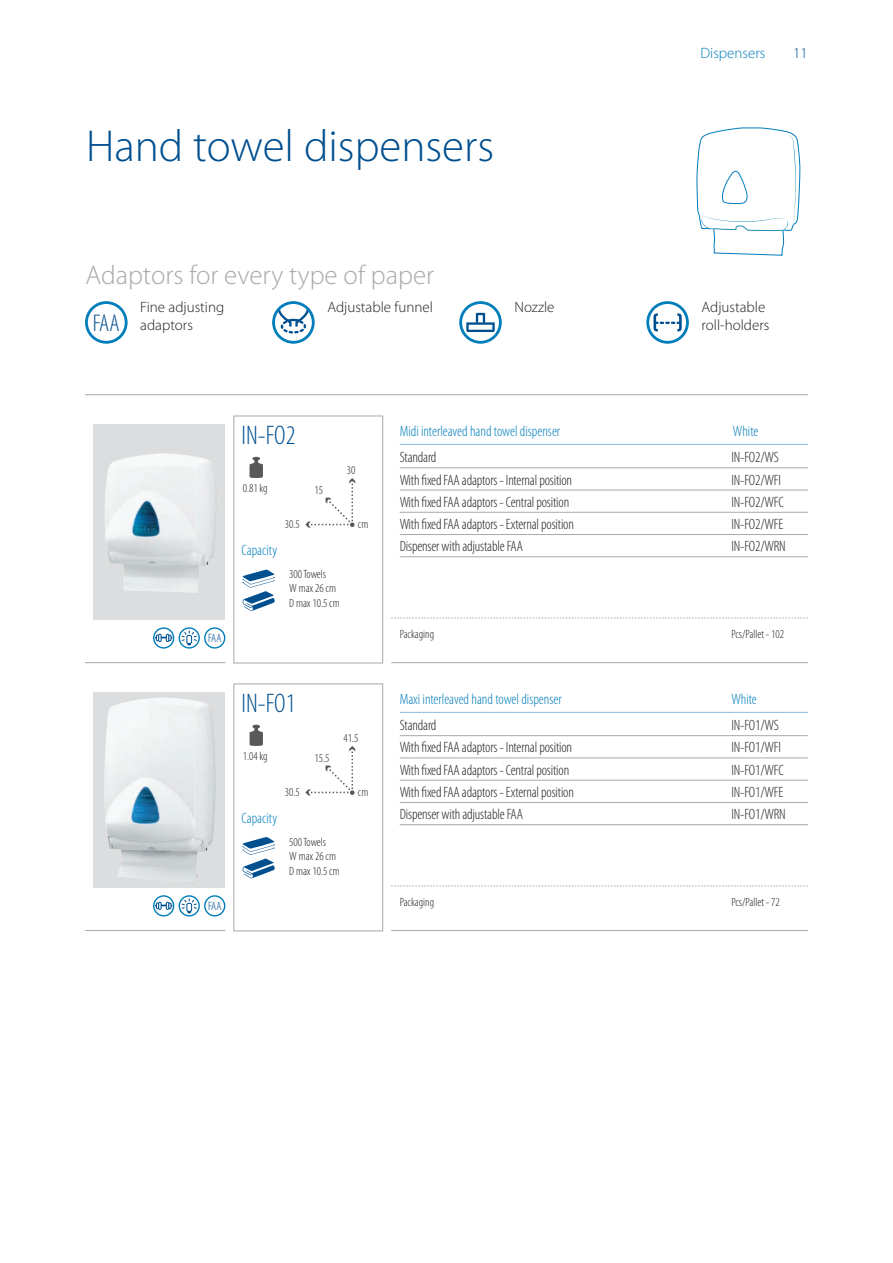
<style>
.page{position:relative;width:893px;height:1263px;background:#fff}
.page>*{position:absolute;margin:0;border:0;box-sizing:border-box;transform-origin:0 0}
.t1{font:300 45px "Myriad Pro";color:#004f8f}
.t2{font:300 27px "Myriad Pro";color:#a8a9ad}
.t3{font:300 condensed 27px "Myriad Pro";color:#004f8f}
.t4{font:300 condensed 24.3px "Myriad Pro";color:#004f8f}
.Feature_Text_Condens{font:300 condensed 15px "Myriad Pro";letter-spacing:-.01em;color:#231f20}
.Feature_Text_Condens-2{font:300 condensed 15px "Myriad Pro";color:#007dbb}
.t5{font:300 15px/18px "Myriad Pro";color:#231f20}
.t6{font:300 15px "Myriad Pro";color:#007dbb}
.t7{font:300 15px "Myriad Pro";color:#004f8f}
.t8{font:300 condensed 12.15px "Myriad Pro";letter-spacing:-.025em;color:#004f8f}
.Packaging_Text_Conde{font:300 condensed 12px "Myriad Pro";color:#231f20}
</style>
<div class="page">
<div style="left:94px;top:692px;width:131px;height:196px;background:#dcdddf"></div>
<img style="left:104px;top:697px;width:112px;height:182px">
<div style="left:204px;top:895px;width:21px;height:21px;border:1px solid #007dbb;border-radius:50%"></div>
<div style="left:179px;top:895px;width:21px;height:21px;border:1px solid #007dbb;border-radius:50%"></div>
<svg style="left:182px;top:898px;width:15px;height:15px"></svg>
<div style="left:153px;top:895px;width:21px;height:21px;border:1px solid #007dbb;border-radius:50%"></div>
<svg style="left:155px;top:902px;width:17px;height:8px"></svg>
<hr style="left:391px;top:930px;width:417px;height:1px;background:#a8a9ad">
<hr style="left:85px;top:930px;width:140px;height:1px;background:#a8a9ad">
<svg style="left:391px;top:886px;width:417px;height:1px"></svg>
<div style="left:233px;top:683px;width:150px;height:248px;border:1px solid #a8a9ad"></div>
<hr style="left:400px;top:712px;width:408px;height:1px;background:#8abbdf">
<hr style="left:400px;top:735px;width:408px;height:1px;background:#a8a9ad">
<hr style="left:400px;top:758px;width:408px;height:1px;background:#a8a9ad">
<hr style="left:400px;top:780px;width:408px;height:1px;background:#a8a9ad">
<hr style="left:400px;top:802px;width:408px;height:1px;background:#a8a9ad">
<hr style="left:400px;top:824px;width:408px;height:1px;background:#a8a9ad">
<svg style="left:305px;top:746px;width:50px;height:49px"></svg>
<svg style="left:249px;top:725px;width:14px;height:21px"></svg>
<div style="left:94px;top:424px;width:131px;height:196px;background:#dcdddf"></div>
<img style="left:105px;top:453px;width:110px;height:140px">
<div style="left:204px;top:627px;width:21px;height:22px;border:1px solid #007dbb;border-radius:50%"></div>
<div style="left:179px;top:627px;width:21px;height:22px;border:1px solid #007dbb;border-radius:50%"></div>
<svg style="left:182px;top:630px;width:15px;height:15px"></svg>
<div style="left:153px;top:627px;width:21px;height:22px;border:1px solid #007dbb;border-radius:50%"></div>
<svg style="left:155px;top:634px;width:17px;height:8px"></svg>
<hr style="left:85px;top:394px;width:723px;height:1px;background:#a8a9ad">
<hr style="left:391px;top:662px;width:417px;height:1px;background:#a8a9ad">
<hr style="left:85px;top:662px;width:140px;height:1px;background:#a8a9ad">
<svg style="left:391px;top:618px;width:417px;height:1px"></svg>
<div style="left:233px;top:416px;width:150px;height:247px;border:1px solid #a8a9ad"></div>
<hr style="left:400px;top:444px;width:408px;height:1px;background:#8abbdf">
<hr style="left:400px;top:467px;width:408px;height:1px;background:#a8a9ad">
<hr style="left:400px;top:490px;width:408px;height:1px;background:#a8a9ad">
<hr style="left:400px;top:512px;width:408px;height:1px;background:#a8a9ad">
<hr style="left:400px;top:534px;width:408px;height:1px;background:#a8a9ad">
<hr style="left:400px;top:556px;width:408px;height:1px;background:#a8a9ad">
<svg style="left:305px;top:478px;width:50px;height:49px"></svg>
<svg style="left:249px;top:457px;width:14px;height:21px"></svg>
<svg style="left:696px;top:127px;width:105px;height:129px"></svg>
<div style="left:85px;top:301px;width:43px;height:43px;border:3px solid #007dbb;border-radius:50%"></div>
<svg style="left:278px;top:309px;width:31px;height:24px"></svg>
<div style="left:272px;top:301px;width:43px;height:43px;border:3px solid #007dbb;border-radius:50%"></div>
<div style="left:459px;top:301px;width:43px;height:43px;border:3px solid #007dbb;border-radius:50%"></div>
<svg style="left:466px;top:313px;width:29px;height:19px"></svg>
<div style="left:646px;top:301px;width:43px;height:43px;border:3px solid #007dbb;border-radius:50%"></div>
<svg style="left:653px;top:313px;width:29px;height:18px"></svg>
<svg style="left:242px;top:570px;width:33px;height:41px"></svg>
<svg style="left:242px;top:837px;width:33px;height:41px"></svg>
<p class="t1" style="left:86px;top:119px;width:410px">Hand towel dispensers</p>
<p class="t2" style="left:86px;top:259px;width:350px">Adaptors for every type of paper</p>
<p class="t6" style="left:700px;top:44px;width:66px">Dispensers</p>
<p class="t7" style="left:793px;top:44px;width:16px">11</p>
<p class="t5" style="left:140px;top:298px;width:85px">Fine adjusting</p>
<p class="t4" style="left:93px;top:310px;width:28px">FAA</p>
<p class="t5" style="left:140px;top:316px;width:54px">adaptors</p>
<p class="t5" style="left:327px;top:298px;width:107px">Adjustable funnel</p>
<p class="t5" style="left:514px;top:298px;width:42px">Nozzle</p>
<p class="t5" style="left:702px;top:298px;width:69px">Adjustable roll-holders</p>
<p class="t8" style="left:208px;top:632px;width:15px">FAA</p>
<p class="t8" style="left:208px;top:900px;width:15px">FAA</p>
<p class="t3" style="left:242px;top:421px;width:55px">IN-FO2</p>
<p class="Packaging_Text_Conde" style="left:243px;top:482px;width:26px">0.81 kg</p>
<p class="Packaging_Text_Conde" style="left:315px;top:484px;width:10px">15</p>
<p class="Packaging_Text_Conde" style="left:347px;top:464px;width:10px">30</p>
<p class="Feature_Text_Condens-2" style="left:242px;top:542px;width:37px">Capacity</p>
<p class="Packaging_Text_Conde" style="left:285px;top:517px;width:16px">30.5</p>
<p class="Packaging_Text_Conde" style="left:289px;top:568px;width:39px">300 Towels</p>
<p class="Packaging_Text_Conde" style="left:289px;top:582px;width:48px">W max 26 cm</p>
<p class="Packaging_Text_Conde" style="left:289px;top:596px;width:52px">D max 10.5 cm</p>
<p class="Packaging_Text_Conde" style="left:358px;top:517px;width:12px">cm</p>
<p class="t3" style="left:242px;top:689px;width:55px">IN-FO1</p>
<p class="Packaging_Text_Conde" style="left:243px;top:750px;width:26px">1.04 kg</p>
<p class="Packaging_Text_Conde" style="left:315px;top:752px;width:16px">15.5</p>
<p class="Packaging_Text_Conde" style="left:344px;top:732px;width:16px">41.5</p>
<p class="Feature_Text_Condens-2" style="left:242px;top:810px;width:37px">Capacity</p>
<p class="Packaging_Text_Conde" style="left:285px;top:785px;width:16px">30.5</p>
<p class="Packaging_Text_Conde" style="left:289px;top:836px;width:39px">500 Towels</p>
<p class="Packaging_Text_Conde" style="left:289px;top:850px;width:48px">W max 26 cm</p>
<p class="Packaging_Text_Conde" style="left:289px;top:864px;width:52px">D max 10.5 cm</p>
<p class="Packaging_Text_Conde" style="left:358px;top:785px;width:12px">cm</p>
<p class="Feature_Text_Condens-2" style="left:400px;top:423px;width:162px">Midi interleaved hand towel dispenser</p>
<p class="Feature_Text_Condens-2" style="left:733px;top:423px;width:27px">White</p>
<p class="Feature_Text_Condens" style="left:400px;top:449px;width:38px">Standard</p>
<p class="Feature_Text_Condens" style="left:731px;top:449px;width:49px">IN-FO2/WS</p>
<p class="Feature_Text_Condens" style="left:400px;top:472px;width:174px">With fixed FAA adaptors - Internal position</p>
<p class="Feature_Text_Condens" style="left:731px;top:472px;width:51px">IN-FO2/WFI</p>
<p class="Feature_Text_Condens" style="left:400px;top:494px;width:171px">With fixed FAA adaptors - Central position</p>
<p class="Feature_Text_Condens" style="left:731px;top:494px;width:54px">IN-FO2/WFC</p>
<p class="Feature_Text_Condens" style="left:400px;top:516px;width:176px">With fixed FAA adaptors - External position</p>
<p class="Feature_Text_Condens" style="left:731px;top:516px;width:54px">IN-FO2/WFE</p>
<p class="Feature_Text_Condens" style="left:400px;top:538px;width:125px">Dispenser with adjustable FAA</p>
<p class="Feature_Text_Condens" style="left:731px;top:538px;width:56px">IN-FO2/WRN</p>
<p class="Packaging_Text_Conde" style="left:400px;top:627px;width:36px">Packaging</p>
<p class="Packaging_Text_Conde" style="left:731px;top:627px;width:54px">Pcs/Pallet - 102</p>
<p class="Feature_Text_Condens-2" style="left:400px;top:691px;width:163px">Maxi interleaved hand towel dispenser</p>
<p class="Feature_Text_Condens-2" style="left:731px;top:691px;width:27px">White</p>
<p class="Feature_Text_Condens" style="left:400px;top:717px;width:38px">Standard</p>
<p class="Feature_Text_Condens" style="left:731px;top:717px;width:49px">IN-FO1/WS</p>
<p class="Feature_Text_Condens" style="left:400px;top:739px;width:174px">With fixed FAA adaptors - Internal position</p>
<p class="Feature_Text_Condens" style="left:731px;top:739px;width:51px">IN-FO1/WFI</p>
<p class="Feature_Text_Condens" style="left:400px;top:762px;width:171px">With fixed FAA adaptors - Central position</p>
<p class="Feature_Text_Condens" style="left:731px;top:762px;width:54px">IN-FO1/WFC</p>
<p class="Feature_Text_Condens" style="left:400px;top:784px;width:176px">With fixed FAA adaptors - External position</p>
<p class="Feature_Text_Condens" style="left:731px;top:784px;width:54px">IN-FO1/WFE</p>
<p class="Feature_Text_Condens" style="left:400px;top:806px;width:125px">Dispenser with adjustable FAA</p>
<p class="Feature_Text_Condens" style="left:731px;top:806px;width:56px">IN-FO1/WRN</p>
<p class="Packaging_Text_Conde" style="left:400px;top:895px;width:36px">Packaging</p>
<p class="Packaging_Text_Conde" style="left:731px;top:895px;width:50px">Pcs/Pallet - 72</p>
</div>
